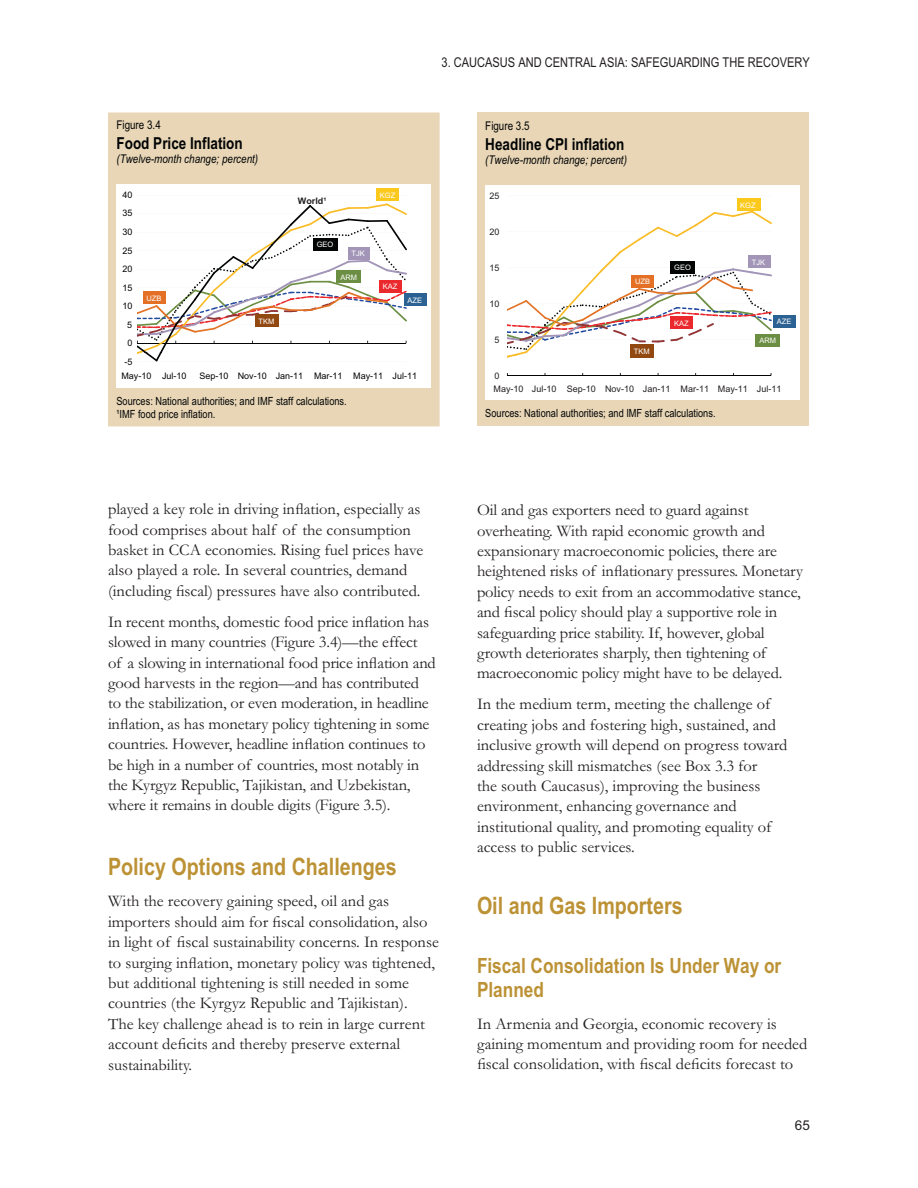
<style>
.page{position:relative;width:918px;height:1188px;background:#fff}
.page>*{position:absolute;margin:0;border:0;box-sizing:border-box;transform-origin:0 0}
.t1{font:700 24px "Arial Narrow";color:#bc9235}
.t2{font:700 21px/24px "Arial Narrow";color:#bc9235}
.t3{font:16.5px/20.4px "Garamond";color:#231f20}
.t4{font:700 16.5px "Arial Narrow";color:#020405}
.t5{font:13.5px "Arial Narrow";color:#231f20}
.t6{font:13.5px "Arial";color:#231f20}
.t7{font:italic 12px "Arial Narrow";color:#020405}
.t8{font:12px "Arial Narrow";color:#020405}
.t9{font:11.25px/13.5px "Arial Narrow";color:#020405}
.t10{font:9px/14.9px "Arial";color:#030505}
.t11{font:9px "Arial";color:#231f20}
.t12{font:700 9px "Arial";letter-spacing:.005em;color:#231f20}
.t13{font:7.5px "Arial";color:#fff}
</style>
<div class="page">
<div style="left:108px;top:113px;width:332px;height:313px;background:#e8d6b6"></div>
<div style="left:117px;top:184px;width:314px;height:203px;background:#fff"></div>
<hr style="left:137px;top:362px;width:269px;height:1px;background:#d0d2d1">
<hr style="left:137px;top:195px;width:269px;height:1px;background:#d0d2d1">
<div style="left:404px;top:293px;width:22px;height:13px;background:#2c6293"></div>
<div style="left:376px;top:189px;width:23px;height:12px;background:#fbc91c"></div>
<svg style="left:137px;top:203px;width:270px;height:158px"></svg>
<div style="left:477px;top:112px;width:331px;height:314px;background:#e8d6b6"></div>
<div style="left:485px;top:185px;width:315px;height:215px;background:#fff"></div>
<hr style="left:507px;top:196px;width:264px;height:1px;background:#d0d2d1">
<div style="left:755px;top:334px;width:25px;height:13px;background:#6b8e42"></div>
<div style="left:773px;top:315px;width:23px;height:13px;background:#2c6293"></div>
<div style="left:737px;top:198px;width:23px;height:13px;background:#fbc91c"></div>
<hr style="left:507px;top:375px;width:264px;height:1px;background:#030505">
<svg style="left:507px;top:211px;width:264px;height:147px"></svg>
<hr style="left:630px;top:356px;width:24px;height:2px;background:#924911">
<p class="t5" style="left:442px;top:57px;width:370px">3. CAUCASUS AND CENTRAL ASIA: SAFEGUARDING THE RECOVERY</p>
<p class="t8" style="left:117px;top:118px;width:46px">Figure 3.4</p>
<p class="t4" style="left:117px;top:137px;width:128px">Food Price Inflation</p>
<p class="t7" style="left:117px;top:155px;width:143px">(Twelve-month change; percent)</p>
<p class="t8" style="left:485px;top:119px;width:46px">Figure 3.5</p>
<p class="t4" style="left:485px;top:138px;width:141px">Headline CPI inflation</p>
<p class="t7" style="left:485px;top:155px;width:143px">(Twelve-month change; percent)</p>
<p class="t10" style="left:122px;top:188px;width:12px">40</p>
<p class="t12" style="left:298px;top:197px;width:30px">World¹</p>
<p class="t13" style="left:380px;top:192px;width:17px">KGZ</p>
<p class="t11" style="left:490px;top:192px;width:12px">25</p>
<p class="t13" style="left:740px;top:202px;width:17px">KGZ</p>
<p class="t10" style="left:122px;top:207px;width:12px">35</p>
<p class="t10" style="left:122px;top:225px;width:12px">30</p>
<p class="t11" style="left:490px;top:228px;width:12px">20</p>
<p class="t10" style="left:122px;top:244px;width:12px">25</p>
<p class="t13" style="left:317px;top:242px;width:18px">GEO</p>
<p class="t13" style="left:351px;top:251px;width:15px">TJK</p>
<p class="t10" style="left:122px;top:262px;width:12px">20</p>
<p class="t11" style="left:490px;top:264px;width:12px">15</p>
<p class="t13" style="left:674px;top:265px;width:18px">GEO</p>
<p class="t13" style="left:752px;top:260px;width:15px">TJK</p>
<p class="t10" style="left:122px;top:281px;width:12px">15</p>
<p class="t13" style="left:340px;top:274px;width:18px">ARM</p>
<p class="t13" style="left:383px;top:284px;width:16px">KAZ</p>
<p class="t13" style="left:635px;top:279px;width:16px">UZB</p>
<p class="t10" style="left:122px;top:300px;width:12px">10</p>
<p class="t13" style="left:146px;top:295px;width:16px">UZB</p>
<p class="t13" style="left:407px;top:297px;width:16px">AZE</p>
<p class="t11" style="left:490px;top:300px;width:12px">10</p>
<p class="t10" style="left:127px;top:318px;width:7px">5</p>
<p class="t13" style="left:259px;top:318px;width:17px">TKM</p>
<p class="t13" style="left:674px;top:320px;width:16px">KAZ</p>
<p class="t13" style="left:777px;top:319px;width:16px">AZE</p>
<p class="t10" style="left:127px;top:337px;width:7px">0</p>
<p class="t11" style="left:495px;top:336px;width:7px">5</p>
<p class="t13" style="left:760px;top:338px;width:18px">ARM</p>
<p class="t13" style="left:634px;top:349px;width:17px">TKM</p>
<p class="t10" style="left:121px;top:355px;width:32px;text-indent:3px">-5<br>May-10</p>
<p class="t10" style="left:162px;top:370px;width:26px">Jul-10</p>
<p class="t10" style="left:200px;top:370px;width:31px">Sep-10</p>
<p class="t10" style="left:238px;top:370px;width:181px">Nov-10 Jan-11 Mar-11 May-11 Jul-11</p>
<p class="t9" style="left:117px;top:395px;width:232px">Sources: National authorities; and IMF staff calculations.<br>¹IMF food price inflation.</p>
<p class="t11" style="left:495px;top:372px;width:7px">0</p>
<p class="t11" style="left:567px;top:385px;width:144px">Sep-10 Nov-10 Jan-11 Mar-11</p>
<p class="t9" style="left:485px;top:407px;width:232px">Sources: National authorities; and IMF staff calculations.</p>
<p class="t11" style="left:494px;top:385px;width:64px">May-10 Jul-10</p>
<p class="t11" style="left:718px;top:385px;width:65px">May-11 Jul-11</p>
<p class="t3" style="left:108px;top:501px;width:317px">played a key role in driving inflation, especially as food comprises about half of the consumption basket in CCA economies. Rising fuel prices have also played a role. In several countries, demand (including fiscal) pressures have also contributed.</p>
<p class="t3" style="left:108px;top:613px;width:329px">In recent months, domestic food price inflation has slowed in many countries (Figure 3.4)—the effect<br>of a slowing in international food price inflation and good harvests in the region—and has contributed to the stabilization, or even moderation, in headline inflation, as has monetary policy tightening in some countries. However, headline inflation continues to be high in a number of countries, most notably in the Kyrgyz Republic, Tajikistan, and Uzbekistan, where it remains in double digits (Figure 3.5).</p>
<h1 class="t1" style="left:108px;top:857px;width:290px">Policy Options and Challenges</h1>
<p class="t3" style="left:108px;top:893px;width:332px">With the recovery gaining speed, oil and gas importers should aim for fiscal consolidation, also in light of fiscal sustainability concerns. In response to surging inflation, monetary policy was tightened, but additional tightening is still needed in some countries (the Kyrgyz Republic and Tajikistan).<br>The key challenge ahead is to rein in large current account deficits and thereby preserve external sustainability.</p>
<p class="t3" style="left:477px;top:502px;width:328px">Oil and gas exporters need to guard against overheating. With rapid economic growth and expansionary macroeconomic policies, there are heightened risks of inflationary pressures. Monetary policy needs to exit from an accommodative stance, and fiscal policy should play a supportive role in safeguarding price stability. If, however, global growth deteriorates sharply, then tightening of macroeconomic policy might have to be delayed.</p>
<p class="t3" style="left:477px;top:696px;width:312px">In the medium term, meeting the challenge of creating jobs and fostering high, sustained, and inclusive growth will depend on progress toward addressing skill mismatches (see Box 3.3 for<br>the south Caucasus), improving the business environment, enhancing governance and institutional quality, and promoting equality of access to public services.</p>
<h1 class="t1" style="left:477px;top:896px;width:207px">Oil and Gas Importers</h1>
<p class="t2" style="left:477px;top:956px;width:306px">Fiscal Consolidation Is Under Way or<br>Planned</p>
<p class="t3" style="left:477px;top:1015px;width:332px">In Armenia and Georgia, economic recovery is gaining momentum and providing room for needed fiscal consolidation, with fiscal deficits forecast to</p>
<p class="t6" style="left:795px;top:1120px;width:17px">65</p>
</div>
